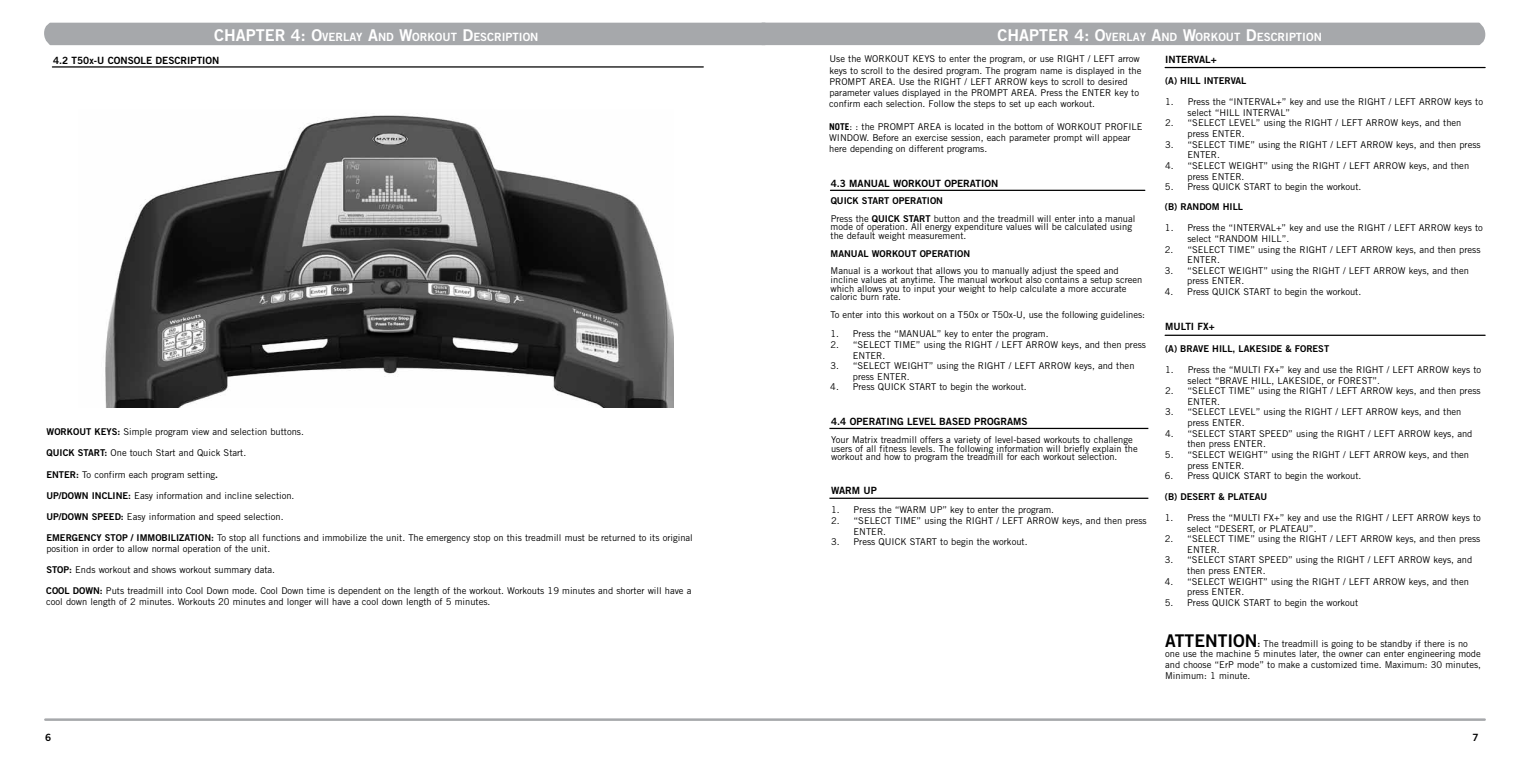
<style>
.page{position:relative;width:1530px;height:765px;background:#fff}
.page>*{position:absolute;margin:0;border:0;box-sizing:border-box;transform-origin:0 0}
.t1{font:16.25px "Trade Gothic LT Std Bd 2";color:#fff}
.t2{font:11.38px "Trade Gothic LT Std Bd 2";color:#fff}
.t3{font:10px "Trade Gothic LT Std Bd 2";color:#000}
.t4{font:9.38px/10.6px "Trade Gothic LT Std";color:#000}
.t5{font:9.38px "Trade Gothic LT Std Bd 2";color:#000}
.s1{font-size:16.25px}
.s2{font-family:"Trade Gothic LT Std Bd 2"}
.s3{font-weight:700}
.s4{font-family:"Trade Gothic LT Std Bd 2";font-size:17.5px}
</style>
<div class="page">
<hr style="left:45px;top:718px;width:720px;height:3px;background:#a6a8ab">
<div style="left:44px;top:23px;width:1441px;height:22px;background:#a6a8ab"></div>
<hr style="left:765px;top:718px;width:720px;height:3px;background:#a6a8ab">
<hr style="left:52px;top:66px;width:651px;height:2px;background:#000">
<img style="left:105px;top:115px;width:568px;height:293px">
<hr style="left:829px;top:428px;width:319px;height:1px;background:#000">
<hr style="left:829px;top:498px;width:319px;height:1px;background:#000">
<hr style="left:1165px;top:67px;width:320px;height:1px;background:#000">
<hr style="left:1165px;top:335px;width:320px;height:1px;background:#000">
<hr style="left:830px;top:190px;width:315px;height:1px;background:#000">
<h1 class="t1" style="left:214px;top:25px;width:31px">CHAPTER</h1>
<p class="t2" style="left:291px;top:30px;width:249px"><span class="s1">4:</span> <span class="s1">O</span>VERLAY <span class="s1">A</span>ND <span class="s1">W</span>ORKOUT <span class="s1">D</span>ESCRIPTION</p>
<h1 class="t1" style="left:998px;top:25px;width:31px">CHAPTER</h1>
<p class="t2" style="left:1074px;top:30px;width:249px"><span class="s1">4:</span> <span class="s1">O</span>VERLAY <span class="s1">A</span>ND <span class="s1">W</span>ORKOUT <span class="s1">D</span>ESCRIPTION</p>
<p class="t3" style="left:53px;top:54px;width:68px">4.2 T50X-U CONSOLEDESCRIPTION</p>
<p class="t5" style="left:47px;top:426px;width:51px">WORKOUT KEYS</p>
<p class="t4" style="left:117px;top:426px;width:188px"><span class="s2">:</span> Simple program view and selection buttons.</p>
<p class="t5" style="left:47px;top:447px;width:6px">QUICK</p>
<p class="t4" style="left:78px;top:448px;width:170px"><span class="s2">START:</span> One touch Start and Quick Start.</p>
<p class="t4" style="left:46px;top:469px;width:173px"><span class="s2">ENTER:</span> To confirm each program setting<span class="s2">.</span></p>
<p class="t5" style="left:46px;top:490px;width:22px">UP/DOWN</p>
<p class="t4" style="left:92px;top:490px;width:204px"><span class="s2">INCLINE:</span> Easy information and incline selection.</p>
<p class="t5" style="left:46px;top:511px;width:22px">UP/DOWNSPEED</p>
<p class="t4" style="left:121px;top:511px;width:164px"><span class="s2">:</span> Easy information and speed selection.</p>
<p class="t5" style="left:46px;top:532px;width:7px">EMERGENCYSTOP</p>
<p class="t5" style="left:131px;top:532px;width:16px">/ IMMOBILI</p>
<p class="t5" style="left:179px;top:532px;width:12px">ZATION</p>
<p class="t4" style="left:46px;top:533px;width:648px;text-indent:165px"><span class="s2">:</span> To stop all functions and immobilize the unit. The emergency stop on this treadmill must be returned to its original position in order to allow normal operation of the unit.</p>
<p class="t5" style="left:46px;top:564px;width:7px">STOP</p>
<p class="t4" style="left:69px;top:564px;width:207px"><span class="s2">:</span> Ends workout and shows workout summary data.</p>
<p class="t4" style="left:46px;top:586px;width:647px"><span class="s2">COOL DOWN:</span> Puts treadmill into Cool Down mode. Cool Down time is dependent on the length of the workout. Workouts 19 minutes and shorter will have a cool down length of 2 minutes. Workouts 20 minutes and longer will have a cool down length of 5 minutes.</p>
<p class="t4" style="left:829px;top:53px;width:314px;line-height:11.2px">Use the WORKOUT KEYS to enter the program, or use RIGHT / LEFT arrow keys to scroll to the desired program. The program name is displayed in the PROMPT AREA. Use the RIGHT / LEFT ARROW keys to scroll to desired parameter values displayed in the PROMPT AREA. Press the ENTER key to confirm each selection. Follow the steps to set up each workout.</p>
<p class="t4" style="left:829px;top:121px;width:315px;line-height:11.2px"><span class="s3">NOTE</span>: : the PROMPT AREA is located in the bottom of WORKOUT PROFILE<br>WINDOW. Before an exercise session, each parameter prompt will appear here depending on different programs.</p>
<p class="t3" style="left:831px;top:177px;width:22px">4.3 MANUAL</p>
<p class="t3" style="left:893px;top:177px;width:55px">WORKOUT OPERATION</p>
<p class="t5" style="left:831px;top:195px;width:12px">QUICKSTART</p>
<p class="t5" style="left:893px;top:195px;width:52px">OPERATION</p>
<p class="t4" style="left:831px;top:214px;width:306px;line-height:8.8px">Press the <span class="s2">QUICK START</span> button and the treadmill will enter into a manual mode of operation. All energy expenditure values will be calculated using the default weight measurement.</p>
<p class="t5" style="left:831px;top:248px;width:7px">MANUAL</p>
<p class="t5" style="left:872px;top:248px;width:100px">WORKOUT OPERATION</p>
<p class="t4" style="left:830px;top:266px;width:314px;line-height:8.8px">Manual is a workout that allows you to manually adjust the speed and incline values at anytime. The manual workout also contains a setup screen which allows you to input your weight to help calculate a more accurate caloric burn rate.</p>
<p class="t4" style="left:830px;top:309px;width:316px">To enter into this workout on a T50x or T50x-U, use the following guidelines:</p>
<p class="t4" style="left:830px;top:329px;width:220px">1. Press the “MANUAL” key to enter the program.</p>
<p class="t4" style="left:853px;top:339px;width:295px;text-indent:-22px">2. “SELECT TIME” using the RIGHT / LEFT ARROW keys, and then press<br>ENTER.</p>
<p class="t4" style="left:853px;top:360px;width:283px;text-indent:-22px">3. “SELECT WEIGHT” using the RIGHT / LEFT ARROW keys, and then press ENTER.</p>
<p class="t4" style="left:830px;top:382px;width:198px">4. Press QUICK START to begin the workout.</p>
<p class="t3" style="left:831px;top:416px;width:22px">4.4 OPERATINGLE</p>
<p class="t3" style="left:919px;top:416px;width:13px">VELBASEDPROGRAMS</p>
<p class="t4" style="left:831px;top:435px;width:308px;line-height:8.8px">Your Matrix treadmill offers a variety of level-based workouts to challenge users of all fitness levels. The following information will briefly explain the workout and how to program the treadmill for each workout selection.</p>
<p class="t3" style="left:831px;top:484px;width:47px">WARM UP</p>
<p class="t4" style="left:831px;top:505px;width:225px">1. Press the “WARM UP” key to enter the program.</p>
<p class="t4" style="left:854px;top:515px;width:295px;text-indent:-22px">2. “SELECT TIME” using the RIGHT / LEFT ARROW keys, and then press<br>ENTER.</p>
<p class="t4" style="left:831px;top:536px;width:198px">3. Press QUICK START to begin the workout.</p>
<p class="t3" style="left:1165px;top:53px;width:53px">INTERVAL+</p>
<p class="t5" style="left:1165px;top:75px;width:83px">(A) HILL INTERVAL</p>
<p class="t4" style="left:1188px;top:96px;width:297px;text-indent:-22px">1. Press the “INTERVAL+” key and use the RIGHT / LEFT ARROW keys to select “HILL INTERVAL”</p>
<p class="t4" style="left:1188px;top:118px;width:275px;text-indent:-22px">2. “SELECT LEVEL” using the RIGHT / LEFT ARROW keys, and then press ENTER.</p>
<p class="t4" style="left:1188px;top:139px;width:295px;text-indent:-22px">3. “SELECT TIME” using the RIGHT / LEFT ARROW keys, and then press<br>ENTER.</p>
<p class="t4" style="left:1187px;top:160px;width:283px;text-indent:-22px">4. “SELECT WEIGHT” using the RIGHT / LEFT ARROW keys, and then press ENTER.</p>
<p class="t4" style="left:1165px;top:181px;width:198px">5. Press QUICK START to begin the workout.</p>
<p class="t5" style="left:1165px;top:201px;width:80px">(B) RANDOM HILL</p>
<p class="t4" style="left:1187px;top:223px;width:297px;text-indent:-22px">1. Press the “INTERVAL+” key and use the RIGHT / LEFT ARROW keys to select “RANDOM HILL”.</p>
<p class="t4" style="left:1187px;top:244px;width:295px;text-indent:-22px">2. “SELECT TIME” using the RIGHT / LEFT ARROW keys, and then press<br>ENTER.</p>
<p class="t4" style="left:1187px;top:265px;width:283px;text-indent:-22px">3. “SELECT WEIGHT” using the RIGHT / LEFT ARROW keys, and then press ENTER.</p>
<p class="t4" style="left:1165px;top:286px;width:198px">4. Press QUICK START to begin the workout.</p>
<p class="t3" style="left:1165px;top:321px;width:51px">MULTI FX+</p>
<p class="t5" style="left:1165px;top:343px;width:166px">(A) BRAVE HILL, LAKESIDE &amp; FOREST</p>
<p class="t4" style="left:1188px;top:364px;width:295px;text-indent:-22px">1. Press the “MULTI FX+” key and use the RIGHT / LEFT ARROW keys to select “BRAVE HILL, LAKESIDE, or FOREST”.</p>
<p class="t4" style="left:1188px;top:385px;width:295px;text-indent:-22px">2. “SELECT TIME” using the RIGHT / LEFT ARROW keys, and then press<br>ENTER.</p>
<p class="t4" style="left:1188px;top:407px;width:275px;text-indent:-22px">3. “SELECT LEVEL” using the RIGHT / LEFT ARROW keys, and then press ENTER.</p>
<p class="t4" style="left:1187px;top:428px;width:287px;text-indent:-22px">4. “SELECT START SPEED” using the RIGHT / LEFT ARROW keys, and then press ENTER.</p>
<p class="t4" style="left:1187px;top:449px;width:283px;text-indent:-22px">5. “SELECT WEIGHT” using the RIGHT / LEFT ARROW keys, and then press ENTER.</p>
<p class="t4" style="left:1165px;top:470px;width:198px">6. Press QUICK START to begin the workout.</p>
<p class="t5" style="left:1165px;top:490px;width:104px">(B) DESERT &amp; PLATEAU</p>
<p class="t4" style="left:1187px;top:512px;width:295px;text-indent:-22px">1. Press the “MULTI FX+” key and use the RIGHT / LEFT ARROW keys to select “DESERT, or PLATEAU”.</p>
<p class="t4" style="left:1187px;top:533px;width:295px;text-indent:-22px">2. “SELECT TIME” using the RIGHT / LEFT ARROW keys, and then press<br>ENTER.</p>
<p class="t4" style="left:1187px;top:555px;width:287px;text-indent:-22px">3. “SELECT START SPEED” using the RIGHT / LEFT ARROW keys, and then press ENTER.</p>
<p class="t4" style="left:1187px;top:576px;width:283px;text-indent:-22px">4. “SELECT WEIGHT” using the RIGHT / LEFT ARROW keys, and then press ENTER.</p>
<p class="t4" style="left:1165px;top:597px;width:195px">5. Press QUICK START to begin the workout</p>
<p class="t4" style="left:1165px;top:638px;width:318px"><span class="s4">ATTENTION</span><span class="s2">:</span> The treadmill is going to be standby if there is no one use the machine 5 minutes later, the owner can enter engineering mode and choose “ErP mode” to make a customized time. Maximum: 30 minutes, Minimum: 1 minute.</p>
<p class="t3" style="left:45px;top:731px;width:8px">6</p>
<p class="t3" style="left:1473px;top:731px;width:8px">7</p>
</div>
